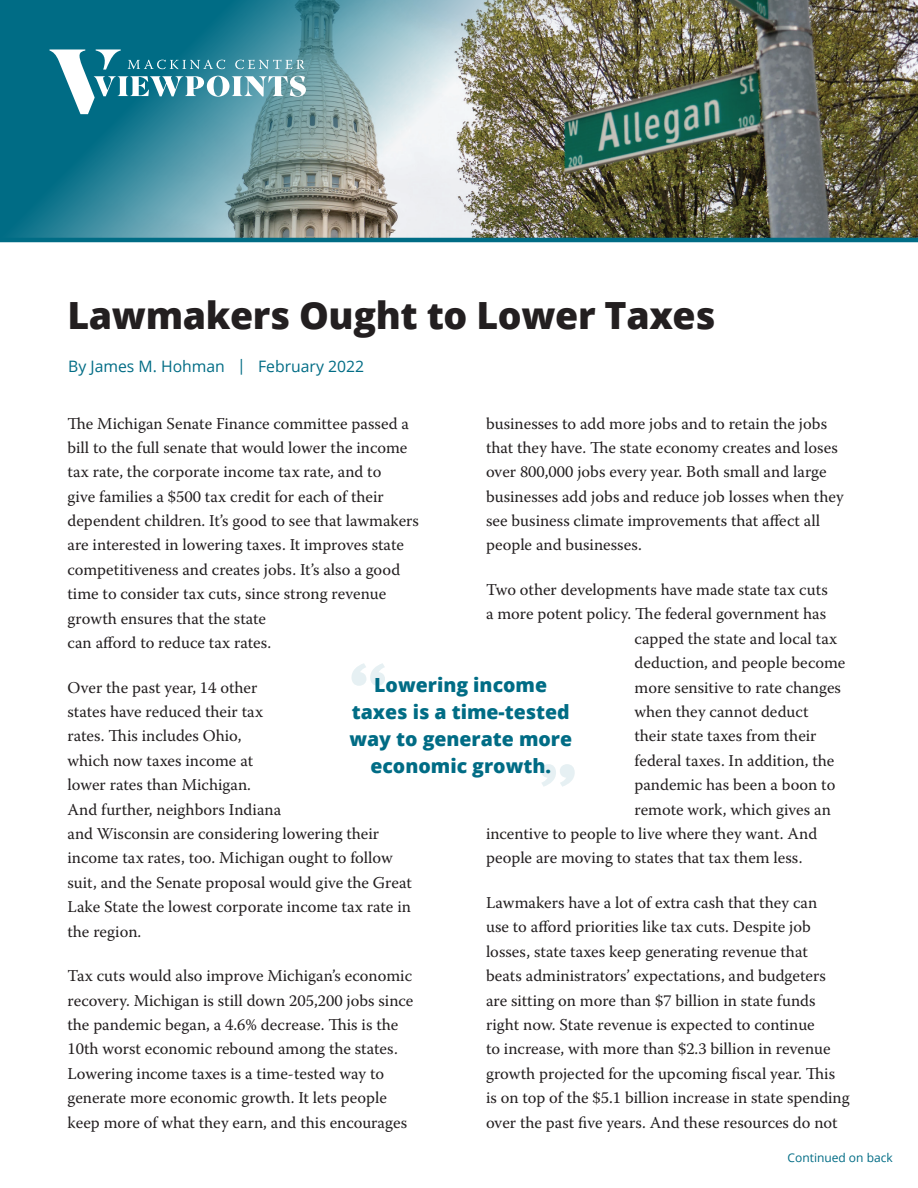
<style>
.page{position:relative;width:918px;height:1188px;background:#fff}
.page>*{position:absolute;margin:0;border:0;box-sizing:border-box;transform-origin:0 0}
._2018_Headline{font:800 37.5px "Open Sans";letter-spacing:-.01em;color:#231f20}
.Main_para{font:800 19.5px/27px "Open Sans";color:#006c85;text-align:center}
._2018_body{font:16.5px/24.5px "Warnock Pro";color:#231f20}
._2018_Author{font:15.75px "Open Sans";color:#006c85}
._2018_Continued{font:12px "Open Sans";color:#006c85}
</style>
<div class="page">
<svg style="left:351px;top:663px;width:34px;height:23px"></svg>
<svg style="left:541px;top:764px;width:34px;height:23px"></svg>
<img style="left:0;top:0;width:918px;height:242px">
<svg style="left:49px;top:49px;width:257px;height:65px"></svg>
<p class="_2018_Headline" style="left:68px;top:287px;width:649px">Lawmakers Ought to Lower Taxes</p>
<p class="_2018_Author" style="left:68px;top:356px;width:297px">By James M. Hohman | February 2022</p>
<p class="_2018_body" style="left:68px;top:411px;width:353px">The Michigan Senate Finance committee passed a bill to the full senate that would lower the income tax rate, the corporate income tax rate, and to<br>give families a $500 tax credit for each of their dependent children. It’s good to see that lawmakers are interested in lowering taxes. It improves state competitiveness and creates jobs. It’s also a good time to consider tax cuts, since strong revenue growth ensures that the state<br>can afford to reduce tax rates.</p>
<p class="_2018_body" style="left:68px;top:675px;width:346px">Over the past year, 14 other<br>states have reduced their tax<br>rates. This includes Ohio,<br>which now taxes income at<br>lower rates than Michigan.<br>And further, neighbors Indiana<br>and Wisconsin are considering lowering their income tax rates, too. Michigan ought to follow suit, and the Senate proposal would give the Great Lake State the lowest corporate income tax rate in the region.</p>
<p class="_2018_body" style="left:68px;top:963px;width:347px">Tax cuts would also improve Michigan’s economic recovery. Michigan is still down 205,200 jobs since the pandemic began, a 4.6% decrease. This is the 10th worst economic rebound among the states.<br>Lowering income taxes is a time-tested way to generate more economic growth. It lets people keep more of what they earn, and this encourages</p>
<p class="_2018_body" style="left:486px;top:411px;width:359px">businesses to add more jobs and to retain the jobs that they have. The state economy creates and loses over 800,000 jobs every year. Both small and large businesses add jobs and reduce job losses when they see business climate improvements that affect all people and businesses.</p>
<p class="_2018_body" style="left:486px;top:577px;width:343px">Two other developments have made state tax cuts</p>
<p class="_2018_body" style="left:486px;top:602px;width:342px">a more potent policy. The federal government has</p>
<p class="_2018_body" style="left:634px;top:626px;width:204px">capped the state and local tax</p>
<p class="_2018_body" style="left:634px;top:650px;width:212px">deduction, and people become</p>
<p class="_2018_body" style="left:634px;top:675px;width:208px">more sensitive to rate changes</p>
<p class="_2018_body" style="left:634px;top:699px;width:176px">when they cannot deduct</p>
<p class="_2018_body" style="left:634px;top:724px;width:184px">their state taxes from their</p>
<p class="_2018_body" style="left:634px;top:748px;width:201px">federal taxes. In addition, the</p>
<p class="_2018_body" style="left:634px;top:772px;width:202px">pandemic has been a boon to</p>
<p class="_2018_body" style="left:634px;top:797px;width:198px">remote work, which gives an</p>
<p class="_2018_body" style="left:486px;top:821px;width:333px">incentive to people to live where they want. And</p>
<p class="_2018_body" style="left:486px;top:845px;width:318px">people are moving to states that tax them less.</p>
<p class="_2018_body" style="left:486px;top:890px;width:365px">Lawmakers have a lot of extra cash that they can<br>use to afford priorities like tax cuts. Despite job losses, state taxes keep generating revenue that<br>beats administrators’ expectations, and budgeters are sitting on more than $7 billion in state funds right now. State revenue is expected to continue<br>to increase, with more than $2.3 billion in revenue growth projected for the upcoming fiscal year. This is on top of the $5.1 billion increase in state spending over the past five years. And these resources do not</p>
<p class="Main_para" style="left:349px;top:670px;width:224px">Lowering income taxes is a time-tested way to generate more economic growth.</p>
<p class="_2018_Continued" style="left:788px;top:1150px;width:107px">Continued on back</p>
</div>
